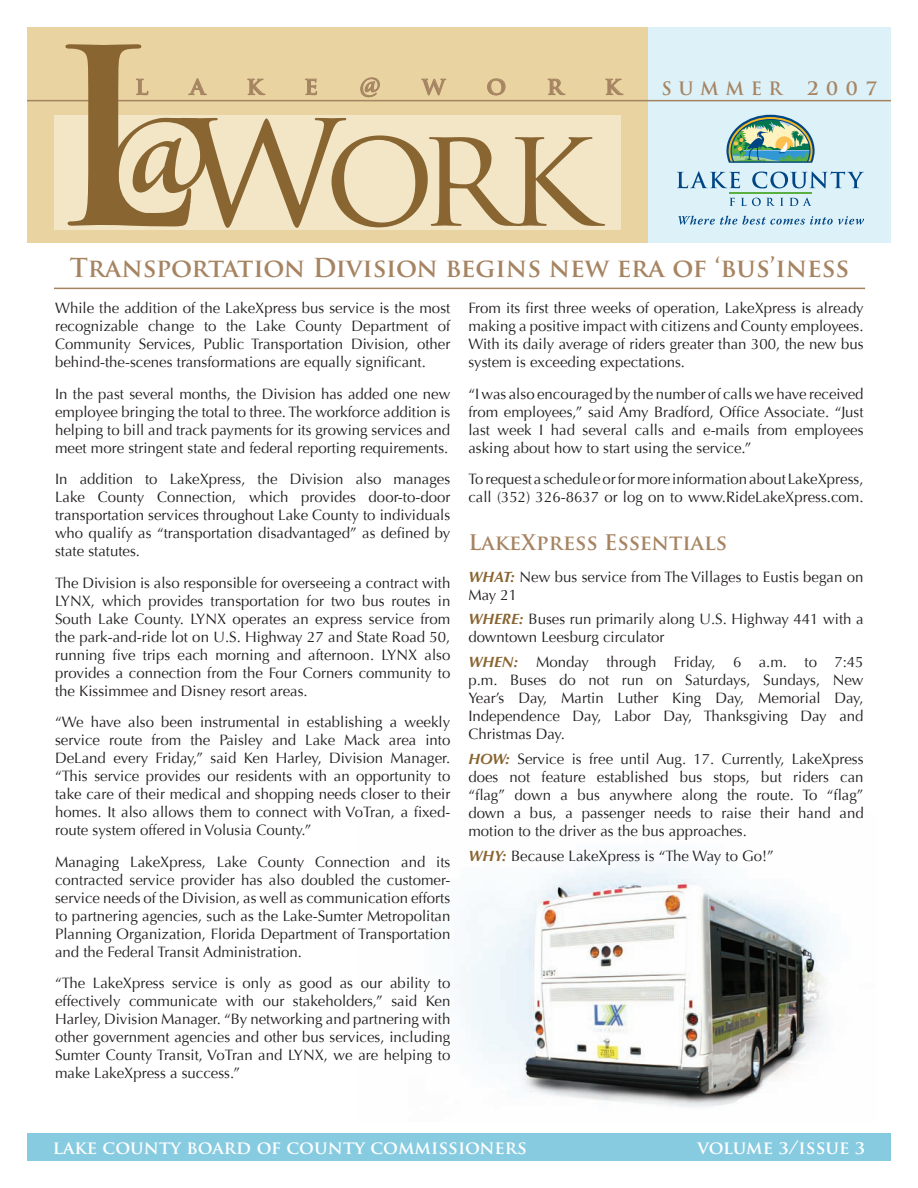
<style>
.page{position:relative;width:918px;height:1188px;background:#fff}
.page>*{position:absolute;margin:0;border:0;box-sizing:border-box;transform-origin:0 0}
.t1{font:700 25.5px "Trajan Pro";color:#a68462}
.t2{font:700 24px "Trajan Pro";color:#a68462}
.t3{font:700 21px "Trajan Pro";color:#a68462}
.t4{font:700 18px "Trajan Pro";color:#fff}
.t5{font:700 18px "Trajan Pro";letter-spacing:.365em;color:#a68462}
.t6{font:15px/18px "Optima";color:#231f20;text-align:justify}
.s1{font-size:21px}
.s2{font-weight:700;font-style:italic;color:#896531}
</style>
<div class="page">
<div style="left:648px;top:27px;width:243px;height:74px;background:#dcf1f8"></div>
<div style="left:648px;top:101px;width:243px;height:142px;background:#dcf1f8"></div>
<div style="left:27px;top:27px;width:621px;height:74px;background:#e8d3a1"></div>
<svg style="left:247px;top:78px;width:19px;height:17px"></svg>
<svg style="left:305px;top:78px;width:12px;height:17px"></svg>
<svg style="left:360px;top:77px;width:20px;height:20px"></svg>
<svg style="left:421px;top:78px;width:26px;height:18px"></svg>
<svg style="left:487px;top:78px;width:19px;height:18px"></svg>
<svg style="left:547px;top:78px;width:19px;height:17px"></svg>
<svg style="left:605px;top:78px;width:19px;height:17px"></svg>
<div style="left:27px;top:1134px;width:864px;height:27px;background:#87cbe1"></div>
<svg style="left:678px;top:216px;width:186px;height:9px"></svg>
<svg style="left:726px;top:115px;width:89px;height:48px"></svg>
<svg style="left:677px;top:171px;width:63px;height:17px"></svg>
<svg style="left:752px;top:171px;width:112px;height:17px"></svg>
<svg style="left:730px;top:198px;width:5px;height:8px"></svg>
<svg style="left:741px;top:198px;width:70px;height:8px"></svg>
<hr style="left:729px;top:192px;width:82px;height:2px;background:#59af41">
<div style="left:27px;top:101px;width:621px;height:142px;background:#e8d3a1"></div>
<div style="left:54px;top:115px;width:567px;height:115px;background:#f2e6c7"></div>
<hr style="left:27px;top:100px;width:864px;height:1px;background:#a68462">
<svg style="left:207px;top:118px;width:398px;height:110px"></svg>
<svg style="left:65px;top:44px;width:142px;height:182px"></svg>
<img style="left:454px;top:862px;width:372px;height:245px">
<hr style="left:54px;top:288px;width:811px;height:1px;background:#a68462">
<h2 class="t2" style="left:135px;top:71px;width:15px">l</h2>
<h2 class="t2" style="left:190px;top:71px;width:17px">a</h2>
<h2 class="t2" style="left:246px;top:71px;width:18px">k</h2>
<h2 class="t2" style="left:304px;top:71px;width:15px">e</h2>
<h2 class="t2" style="left:359px;top:71px;width:23px">@</h2>
<h2 class="t2" style="left:422px;top:71px;width:24px">w</h2>
<h2 class="t2" style="left:486px;top:71px;width:21px">o</h2>
<h2 class="t2" style="left:547px;top:71px;width:18px">r</h2>
<h2 class="t2" style="left:605px;top:71px;width:18px">k</h2>
<p class="t5" style="left:662px;top:77px;width:218px">SUMMER <span class="s1">2007</span></p>
<h1 class="t1" style="left:70px;top:252px;width:781px">Transportation Division begins new era of ‘bus’iness</h1>
<p class="t6" style="left:55px;top:299px;width:397px">While the addition of the LakeXpress bus service is the most recognizable change to the Lake County Department of Community Services, Public Transportation Division, other behind-the-scenes transformations are equally significant.</p>
<p class="t6" style="left:55px;top:385px;width:397px">In the past several months, the Division has added one new employee bringing the total to three. The workforce addition is helping to bill and track payments for its growing services and meet more stringent state and federal reporting requirements.</p>
<p class="t6" style="left:55px;top:470px;width:397px">In addition to LakeXpress, the Division also manages Lake County Connection, which provides door-to-door transportation services throughout Lake County to individuals who qualify as “transportation disadvantaged” as defined by state statutes.</p>
<p class="t6" style="left:55px;top:574px;width:397px">The Division is also responsible for overseeing a contract with LYNX, which provides transportation for two bus routes in South Lake County. LYNX operates an express service from the park-and-ride lot on U.S. Highway 27 and State Road 50, running five trips each morning and afternoon. LYNX also provides a connection from the Four Corners community to the Kissimmee and Disney resort areas.</p>
<p class="t6" style="left:55px;top:713px;width:397px">“We have also been instrumental in establishing a weekly service route from the Paisley and Lake Mack area into DeLand every Friday,” said Ken Harley, Division Manager. “This service provides our residents with an opportunity to take care of their medical and shopping needs closer to their homes. It also allows them to connect with VoTran, a fixed&shy;route system offered in Volusia County.”</p>
<p class="t6" style="left:55px;top:853px;width:397px">Managing LakeXpress, Lake County Connection and its contracted service provider has also doubled the customer&shy;service needs of the Division, as well as communication efforts to partnering agencies, such as the Lake-Sumter Metropolitan Planning Organization, Florida Department of Transportation and the Federal Transit Administration.</p>
<p class="t6" style="left:55px;top:974px;width:397px">“The LakeXpress service is only as good as our ability to effectively communicate with our stakeholders,” said Ken Harley, Division Manager. “By networking and partnering with other government agencies and other bus services, including Sumter County Transit, VoTran and LYNX, we are helping to make LakeXpress a success.”</p>
<p class="t6" style="left:468px;top:299px;width:397px">From its first three weeks of operation, LakeXpress is already making a positive impact with citizens and County employees.<br>With its daily average of riders greater than 300, the new bus system is exceeding expectations.</p>
<p class="t6" style="left:468px;top:385px;width:397px">“I was also encouraged by the number of calls we have received from employees,” said Amy Bradford, Office Associate. “Just last week I had several calls and e-mails from employees asking about how to start using the service.”</p>
<p class="t6" style="left:468px;top:470px;width:397px">To request a schedule or for more information about LakeXpress, call (352) 326-8637 or log on to www.RideLakeXpress.com.</p>
<h3 class="t3" style="left:468px;top:530px;width:260px">LakeXpress Essentials</h3>
<p class="t6" style="left:468px;top:568px;width:397px"><span class="s2">WHAT:</span> New bus service from The Villages to Eustis began on<br>May 21</p>
<p class="t6" style="left:468px;top:611px;width:397px"><span class="s2">WHERE:</span> Buses run primarily along U.S. Highway 441 with a downtown Leesburg circulator</p>
<p class="t6" style="left:468px;top:653px;width:397px"><span class="s2">WHEN:</span> Monday through Friday, 6 a.m. to 7:45 p.m. Buses do not run on Saturdays, Sundays, New Year’s Day, Martin Luther King Day, Memorial Day, Independence Day, Labor Day, Thanksgiving Day and Christmas Day.</p>
<p class="t6" style="left:468px;top:750px;width:397px"><span class="s2">HOW:</span> Service is free until Aug. 17. Currently, LakeXpress does not feature established bus stops, but riders can “flag” down a bus anywhere along the route. To “flag” down a bus, a passenger needs to raise their hand and motion to the driver as the bus approaches.</p>
<p class="t6" style="left:468px;top:847px;width:307px"><span class="s2">WHY:</span> Because LakeXpress is “The Way to Go!”</p>
<p class="t4" style="left:53px;top:1136px;width:475px">lake county board of county commissioners</p>
<p class="t4" style="left:697px;top:1136px;width:169px">volume 3/issue 3</p>
</div>
